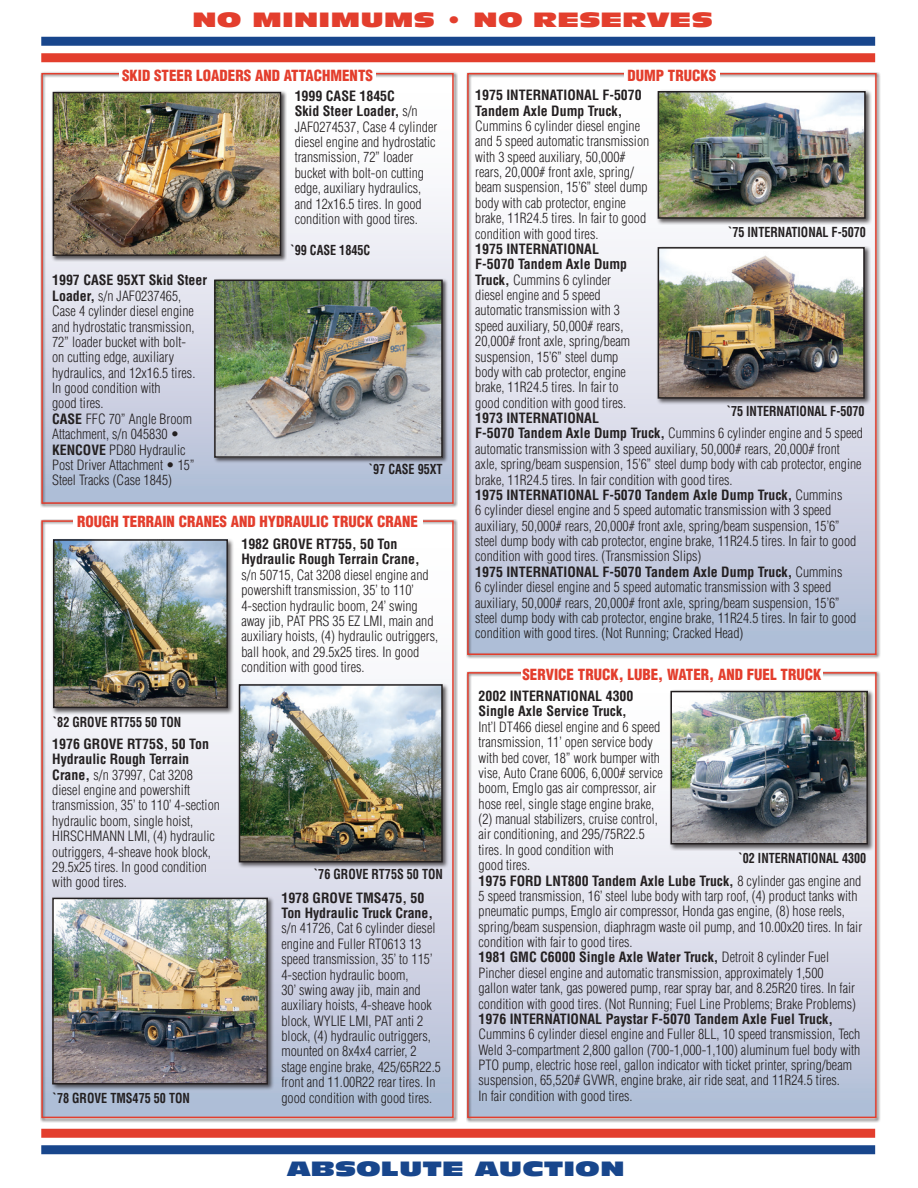
<style>
.page{position:relative;width:918px;height:1188px;background:#fff}
.page>*{position:absolute;margin:0;border:0;box-sizing:border-box;transform-origin:0 0}
.t1{font:20.25px "Antique Olive Std Nord";color:#e33e2d;scale:1.15 1}
.t2{font:20.25px "Antique Olive Std Nord";color:#18468c;scale:1.15 1}
.t3{font:900 condensed 15px "Helvetica LT Std";color:#e33e2d}
.t4{font:300 condensed 13.8px/15.3px "Helvetica LT Std";color:#231f20}
.t5{font:700 condensed 13.5px "Helvetica LT Std";color:#231f20;scale:.9 1}
.s1{font-weight:700}
</style>
<div class="page">
<div style="left:41px;top:37px;width:834px;height:9px;background:#18468c"></div>
<div style="left:41px;top:53px;width:834px;height:9px;background:#e33e2d"></div>
<div style="left:41px;top:1145px;width:834px;height:9px;background:#18468c"></div>
<div style="left:41px;top:1129px;width:834px;height:9px;background:#e33e2d"></div>
<div style="left:40px;top:72px;width:418px;height:436px;background:#231f20;opacity:.84"></div>
<div style="left:41px;top:73px;width:413px;height:431px;border:2px solid #e33e2d"></div>
<div style="left:120px;top:70px;width:256px;height:15px;background:#fff"></div>
<div style="left:51px;top:91px;width:236px;height:171px;background:#231f20;opacity:.75"></div>
<img style="left:56px;top:95px;width:222px;height:158px">
<div style="left:53px;top:92px;width:228px;height:164px;border:2px solid #231f20"></div>
<div style="left:213px;top:278px;width:235px;height:186px;background:#231f20;opacity:.75"></div>
<img style="left:217px;top:283px;width:223px;height:172px">
<div style="left:214px;top:280px;width:229px;height:178px;border:2px solid #231f20"></div>
<div style="left:466px;top:72px;width:415px;height:587px;background:#231f20;opacity:.84"></div>
<div style="left:467px;top:73px;width:410px;height:582px;border:2px solid #e33e2d"></div>
<div style="left:624px;top:70px;width:95px;height:14px;background:#fff"></div>
<div style="left:656px;top:90px;width:216px;height:135px;background:#231f20;opacity:.75"></div>
<img style="left:661px;top:94px;width:202px;height:122px">
<div style="left:658px;top:91px;width:208px;height:128px;border:2px solid #231f20"></div>
<div style="left:656px;top:246px;width:215px;height:160px;background:#231f20;opacity:.75"></div>
<img style="left:661px;top:250px;width:201px;height:146px">
<div style="left:658px;top:247px;width:207px;height:152px;border:2px solid #231f20"></div>
<div style="left:466px;top:671px;width:415px;height:451px;background:#231f20;opacity:.84"></div>
<div style="left:467px;top:672px;width:410px;height:446px;border:2px solid #e33e2d"></div>
<div style="left:521px;top:669px;width:302px;height:15px;background:#fff"></div>
<div style="left:669px;top:689px;width:205px;height:162px;background:#231f20;opacity:.75"></div>
<img style="left:673px;top:694px;width:192px;height:147px">
<div style="left:670px;top:691px;width:198px;height:153px;border:2px solid #231f20"></div>
<div style="left:40px;top:519px;width:418px;height:603px;background:#231f20;opacity:.84"></div>
<div style="left:41px;top:520px;width:413px;height:598px;border:2px solid #e33e2d"></div>
<div style="left:73px;top:516px;width:349px;height:15px;background:#fff"></div>
<div style="left:52px;top:538px;width:183px;height:177px;background:#231f20;opacity:.75"></div>
<img style="left:56px;top:542px;width:169px;height:163px">
<div style="left:53px;top:539px;width:175px;height:169px;border:2px solid #231f20"></div>
<div style="left:51px;top:896px;width:223px;height:195px;background:#231f20;opacity:.75"></div>
<img style="left:55px;top:901px;width:210px;height:181px">
<div style="left:52px;top:898px;width:216px;height:187px;border:2px solid #231f20"></div>
<div style="left:237px;top:683px;width:213px;height:186px;background:#231f20;opacity:.75"></div>
<img style="left:242px;top:687px;width:198px;height:172px">
<div style="left:239px;top:684px;width:204px;height:178px;border:2px solid #231f20"></div>
<p class="t1" style="left:192px;top:8px;width:454px">NO MINIMUMS • NO RESERVES</p>
<p class="t3" style="left:122px;top:66px;width:252px">SKID STEER LOADERS AND ATTACHMENTS</p>
<p class="t4" style="left:295px;top:88px;width:144px"><span class="s1">1999 CASE 1845C<br>Skid Steer Loader,</span> s/n<br>JAF0274537, Case 4 cylinder diesel engine and hydrostatic transmission, 72” loader bucket with bolt-on cutting edge, auxiliary hydraulics, and 12x16.5 tires. In good condition with good tires.</p>
<p class="t4" style="left:52px;top:273px;width:156px"><span class="s1">1997 CASE 95XT Skid Steer<br>Loader,</span> s/n JAF0237465,<br>Case 4 cylinder diesel engine and hydrostatic transmission,<br>72” loader bucket with bolt-<br>on cutting edge, auxiliary hydraulics, and 12x16.5 tires.<br>In good condition with<br>good tires.</p>
<p class="t4" style="left:52px;top:411px;width:144px"><span class="s1">CASE</span> FFC 70” Angle Broom<br>Attachment, s/n 045830 •<br><span class="s1">KENCOVE</span> PD80 Hydraulic<br>Post Driver Attachment • 15”<br>Steel Tracks (Case 1845)</p>
<p class="t5" style="left:291px;top:242px;width:90px">`99 CASE 1845C</p>
<p class="t5" style="left:369px;top:460px;width:83px">`97 CASE 95XT</p>
<p class="t3" style="left:77px;top:512px;width:343px">ROUGH TERRAIN CRANES AND HYDRAULIC TRUCK CRANE</p>
<p class="t5" style="left:53px;top:713px;width:144px">`82 GROVE RT755 50 TON</p>
<p class="t4" style="left:52px;top:736px;width:169px"><span class="s1">1976 GROVE RT75S, 50 Ton<br>Hydraulic Rough Terrain<br>Crane,</span> s/n 37997, Cat 3208 diesel engine and powershift transmission, 35’ to 110’ 4-section hydraulic boom, single hoist,<br>HIRSCHMANN LMI, (4) hydraulic outriggers, 4-sheave hook block,<br>29.5x25 tires. In good condition with good tires.</p>
<p class="t5" style="left:53px;top:1090px;width:154px">`78 GROVE TMS475 50 TON</p>
<p class="t4" style="left:241px;top:536px;width:198px"><span class="s1">1982 GROVE RT755, 50 Ton Hydraulic Rough Terrain Crane, </span>s/n 50715, Cat 3208 diesel engine and powershift transmission, 35’ to 110’ 4-section hydraulic boom, 24’ swing away jib, PAT PRS 35 EZ LMI, main and auxiliary hoists, (4) hydraulic outriggers, ball hook, and 29.5x25 tires. In good condition with good tires.</p>
<p class="t5" style="left:314px;top:866px;width:145px">`76 GROVE RT75S 50 TON</p>
<p class="t4" style="left:281px;top:890px;width:161px"><span class="s1">1978 GROVE TMS475, 50<br>Ton Hydraulic Truck Crane, </span>s/n 41726, Cat 6 cylinder diesel engine and Fuller RT0613 13 speed transmission, 35’ to 115’<br>4-section hydraulic boom,<br>30’ swing away jib, main and auxiliary hoists, 4-sheave hook block, WYLIE LMI, PAT anti 2 block, (4) hydraulic outriggers, mounted on 8x4x4 carrier, 2 stage engine brake, 425/65R22.5 front and 11.00R22 rear tires. In good condition with good tires.</p>
<p class="t3" style="left:628px;top:66px;width:90px">DUMP TRUCKS</p>
<p class="t4" style="left:475px;top:87px;width:176px"><span class="s1">1975 INTERNATIONAL F-5070<br>Tandem Axle Dump Truck,<br></span>Cummins 6 cylinder diesel engine and 5 speed automatic transmission with 3 speed auxiliary, 50,000# rears, 20,000# front axle, spring/ beam suspension, 15’6” steel dump body with cab protector, engine brake, 11R24.5 tires. In fair to good condition with good tires.</p>
<p class="t4" style="left:475px;top:241px;width:156px"><span class="s1">1975 INTERNATIONAL<br>F-5070 Tandem Axle Dump<br>Truck,</span> Cummins 6 cylinder diesel engine and 5 speed automatic transmission with 3 speed auxiliary, 50,000# rears,<br>20,000# front axle, spring/beam suspension, 15’6” steel dump body with cab protector, engine brake, 11R24.5 tires. In fair to good condition with good tires.</p>
<p class="t4" style="left:475px;top:410px;width:389px"><span class="s1">1973 INTERNATIONAL<br>F-5070 Tandem Axle Dump Truck,</span> Cummins 6 cylinder engine and 5 speed automatic transmission with 3 speed auxiliary, 50,000# rears, 20,000# front axle, spring/beam suspension, 15’6” steel dump body with cab protector, engine brake, 11R24.5 tires. In fair condition with good tires.</p>
<p class="t4" style="left:475px;top:487px;width:383px"><span class="s1">1975 INTERNATIONAL F-5070 Tandem Axle Dump Truck,</span> Cummins<br>6 cylinder diesel engine and 5 speed automatic transmission with 3 speed auxiliary, 50,000# rears, 20,000# front axle, spring/beam suspension, 15’6” steel dump body with cab protector, engine brake, 11R24.5 tires. In fair to good condition with good tires. (Transmission Slips)</p>
<p class="t4" style="left:475px;top:564px;width:383px"><span class="s1">1975 INTERNATIONAL F-5070 Tandem Axle Dump Truck,</span> Cummins<br>6 cylinder diesel engine and 5 speed automatic transmission with 3 speed auxiliary, 50,000# rears, 20,000# front axle, spring/beam suspension, 15’6” steel dump body with cab protector, engine brake, 11R24.5 tires. In fair to good condition with good tires. (Not Running; Cracked Head)</p>
<p class="t5" style="left:728px;top:224px;width:155px">`75 INTERNATIONAL F-5070</p>
<p class="t5" style="left:727px;top:402px;width:155px">`75 INTERNATIONAL F-5070</p>
<p class="t3" style="left:522px;top:665px;width:301px">SERVICE TRUCK, LUBE, WATER, AND FUEL TRUCK</p>
<p class="t4" style="left:479px;top:688px;width:186px"><span class="s1">2002 INTERNATIONAL 4300<br>Single Axle Service Truck,<br></span>Int’l DT466 diesel engine and 6 speed transmission, 11’ open service body with bed cover, 18” work bumper with vise, Auto Crane 6006, 6,000# service boom, Emglo gas air compressor, air hose reel, single stage engine brake, (2) manual stabilizers, cruise control, air conditioning, and 295/75R22.5 tires. In good condition with<br>good tires.</p>
<p class="t4" style="left:479px;top:873px;width:385px"><span class="s1">1975 FORD LNT800 Tandem Axle Lube Truck,</span> 8 cylinder gas engine and 5 speed transmission, 16’ steel lube body with tarp roof, (4) product tanks with pneumatic pumps, Emglo air compressor, Honda gas engine, (8) hose reels, spring/beam suspension, diaphragm waste oil pump, and 10.00x20 tires. In fair condition with fair to good tires.</p>
<p class="t4" style="left:479px;top:950px;width:379px"><span class="s1">1981 GMC C6000 Single Axle Water Truck,</span> Detroit 8 cylinder Fuel Pincher diesel engine and automatic transmission, approximately 1,500 gallon water tank, gas powered pump, rear spray bar, and 8.25R20 tires. In fair condition with good tires. (Not Running; Fuel Line Problems; Brake Problems)</p>
<p class="t4" style="left:479px;top:1011px;width:383px"><span class="s1">1976 INTERNATIONAL Paystar F-5070 Tandem Axle Fuel Truck, </span>Cummins 6 cylinder diesel engine and Fuller 8LL, 10 speed transmission, Tech Weld 3-compartment 2,800 gallon (700-1,000-1,100) aluminum fuel body with PTO pump, electric hose reel, gallon indicator with ticket printer, spring/beam suspension, 65,520# GVWR, engine brake, air ride seat, and 11R24.5 tires.<br>In fair condition with good tires.</p>
<p class="t5" style="left:739px;top:850px;width:143px">`02 INTERNATIONAL 4300</p>
<p class="t2" style="left:287px;top:1156px;width:295px">ABSOLUTE AUCTION</p>
</div>
